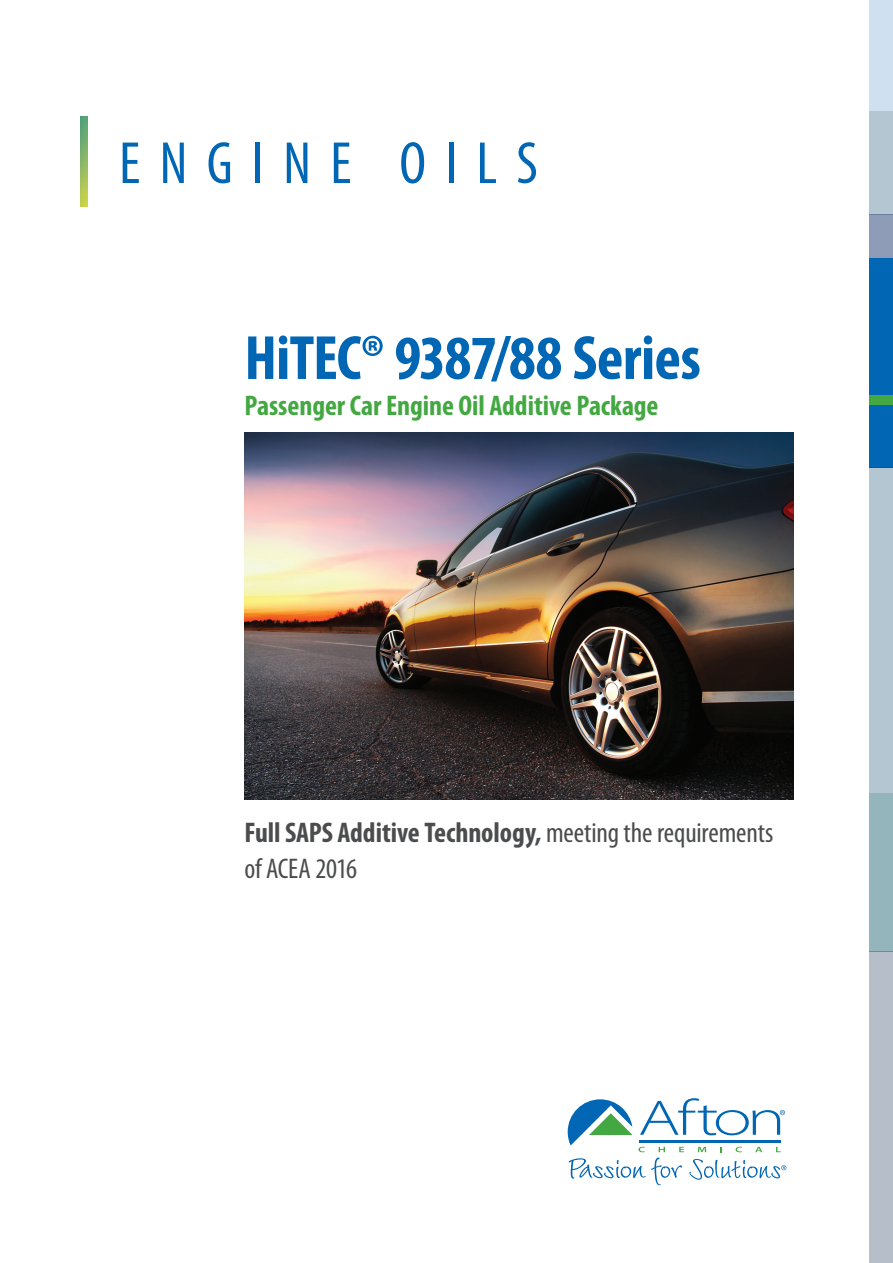
<style>
.page{position:relative;width:893px;height:1263px;background:#fff}
.page>*{position:absolute;margin:0;border:0;box-sizing:border-box;transform-origin:0 0}
.t1{font:700 condensed 63px "Myriad Pro";letter-spacing:-.01em;color:#0166b3}
.t2{font:condensed 60px "Myriad Pro";letter-spacing:.32em;color:#0166b3}
.t3{font:condensed 28.5px/36px "Myriad Pro";letter-spacing:-.015em;color:#4b4c4d}
.t4{font:700 condensed 28.5px "Myriad Pro";color:#43a842}
.s1{font-weight:700}
</style>
<div class="page">
<svg style="left:568px;top:1098px;width:218px;height:87px"></svg>
<div style="left:870px;top:0;width:23px;height:111px;background:#cfe1f1"></div>
<div style="left:870px;top:111px;width:23px;height:103px;background:#b5c6d3"></div>
<div style="left:870px;top:214px;width:23px;height:44px;background:#8f9cb8"></div>
<div style="left:870px;top:258px;width:23px;height:210px;background:#0166b3"></div>
<div style="left:870px;top:395px;width:23px;height:10px;background:#43a842"></div>
<div style="left:870px;top:468px;width:23px;height:325px;background:#b5c6d3"></div>
<div style="left:870px;top:793px;width:23px;height:158px;background:#95b5bc"></div>
<div style="left:870px;top:951px;width:23px;height:312px;background:#b6bfc9"></div>
<img style="left:81px;top:117px;width:6px;height:89px">
<img style="left:245px;top:433px;width:549px;height:366px">
<p class="t2" style="left:119px;top:127px;width:420px">ENGINE OILS</p>
<p class="t1" style="left:244px;top:319px;width:458px">HiTEC® 9387/88 Series</p>
<p class="t4" style="left:244px;top:388px;width:416px">Passenger Car Engine Oil Additive Package</p>
<p class="t3" style="left:244px;top:814px;width:530px"><span class="s1">Full SAPS Additive Technology,</span> meeting the requirements of ACEA 2016</p>
</div>
